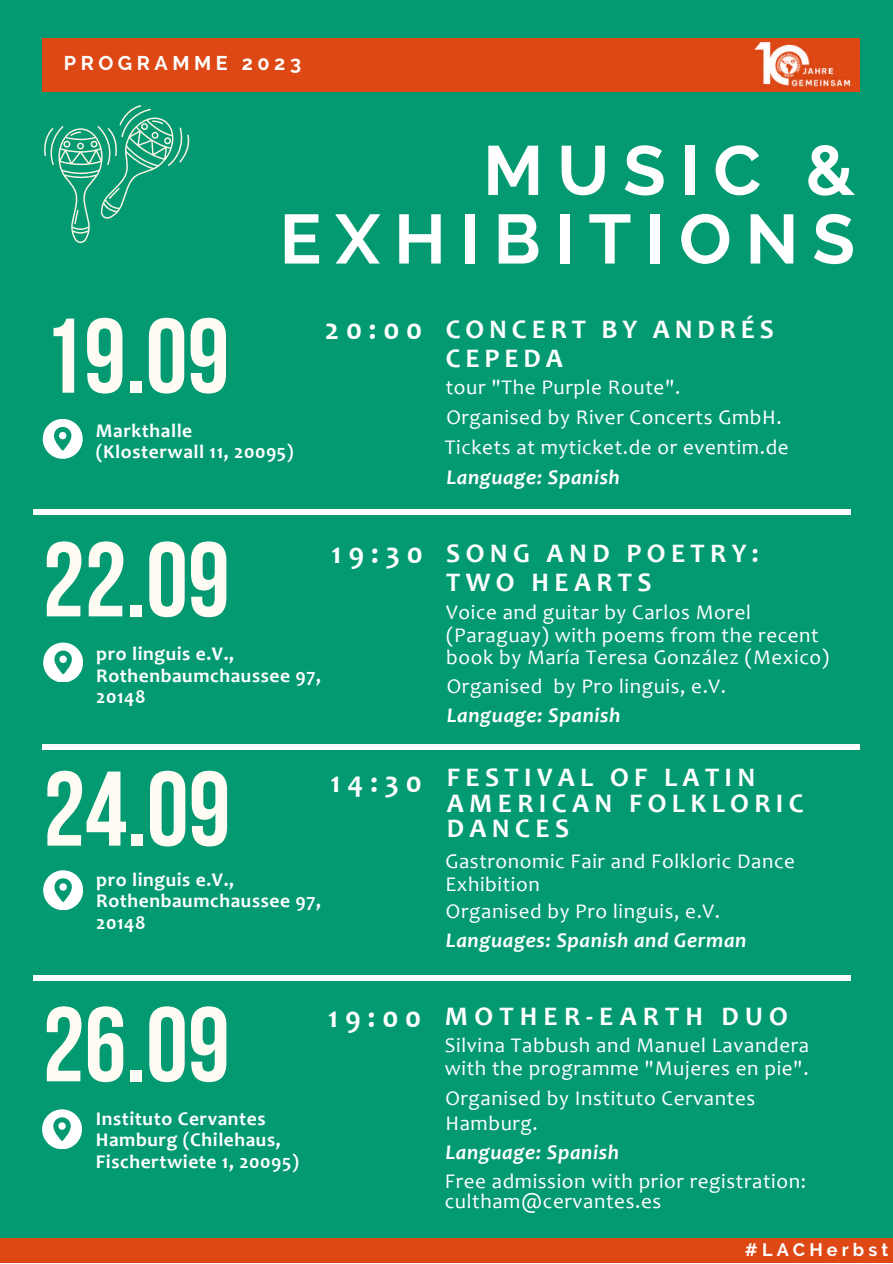
<style>
.page{position:relative;width:893px;height:1264px;background:#fff}
.page>*{position:absolute;margin:0;border:0;box-sizing:border-box;transform-origin:0 0}
.t1{font:700 105.75px "Bebas Neue";color:#fffcf3}
.t2{font:700 69.45px/68.6px "Raleway";letter-spacing:.2em;color:#fff;text-align:right}
.t3{font:700 27px/25.8px "Candara";letter-spacing:.2em;color:#fff;text-align:center}
.t4{font:700 27px/29.2px "Candara";letter-spacing:.18em;color:#fff}
.t5{font:700 27px "Candara";letter-spacing:.23em;color:#fff}
.t6{font:21px/22.5px "Candara";letter-spacing:.03em;color:#fff}
.t7{font:italic 700 21px "Candara";letter-spacing:.03em;color:#fff}
.t8{font:700 19.8px "Raleway";letter-spacing:.23em;color:#fff}
.t9{font:700 19.5px/21.3px "Candara";letter-spacing:.03em;color:#fff}
.t10{font:700 18px "Raleway";letter-spacing:.23em;color:#fff}
.s1{font-size:30px}
</style>
<div class="page">
<div style="left:0;top:0;width:892px;height:1262px;background:#039a72"></div>
<div style="left:42px;top:38px;width:817px;height:54px;background:#dd4814"></div>
<div style="left:43px;top:744px;width:817px;height:6px;background:#fff"></div>
<div style="left:0;top:1238px;width:892px;height:24px;background:#dd4814"></div>
<svg style="left:43px;top:642px;width:40px;height:40px"></svg>
<svg style="left:44px;top:105px;width:145px;height:138px"></svg>
<img style="left:754px;top:42px;width:97px;height:45px">
<div style="left:33px;top:974px;width:817px;height:6px;background:#fff"></div>
<svg style="left:43px;top:870px;width:40px;height:39px"></svg>
<svg style="left:42px;top:1109px;width:39px;height:39px"></svg>
<div style="left:33px;top:509px;width:817px;height:6px;background:#fff"></div>
<svg style="left:43px;top:419px;width:39px;height:39px"></svg>
<p class="t8" style="left:64px;top:52px;width:239px">PROGRAMME 2023</p>
<h2 class="t2" style="left:280px;top:136px;width:576px">MUSIC &amp;<br>EXHIBITIONS</h2>
<h1 class="t1" style="left:42px;top:313px;width:189px">19.09</h1>
<p class="t9" style="left:96px;top:421px;width:199px">Markthalle (Klosterwall 11, 20095)</p>
<p class="t4" style="left:446px;top:317px;width:329px;text-indent:-121px"><span class="s1">20:00</span> CONCERT BY ANDRÉS<br>CEPEDA</p>
<p class="t6" style="left:446px;top:377px;width:236px">tour "The Purple Route".</p>
<p class="t6" style="left:445px;top:404px;width:345px;line-height:30.3px">Organised by River Concerts GmbH.<br>Tickets at myticket.de or eventim.de</p>
<p class="t7" style="left:446px;top:468px;width:175px">Language: Spanish</p>
<h1 class="t1" style="left:43px;top:537px;width:189px">22.09</h1>
<p class="t9" style="left:96px;top:645px;width:226px">pro linguis e.V.,<br>Rothenbaumchaussee 97,<br>20148</p>
<p class="t3" style="left:331px;top:541px;width:428px;line-height:29.2px"><span class="s1">19:30</span> SONG AND POETRY:<br>TWO HEARTS</p>
<p class="t6" style="left:446px;top:603px;width:384px">Voice and guitar by Carlos Morel (Paraguay) with poems from the recent book by María Teresa González (Mexico)</p>
<p class="t7" style="left:446px;top:707px;width:175px">Language: Spanish</p>
<p class="t6" style="left:446px;top:677px;width:281px">Organised by Pro linguis, e.V.</p>
<h1 class="t1" style="left:43px;top:766px;width:189px">24.09</h1>
<p class="t9" style="left:96px;top:870px;width:226px">pro linguis e.V.,<br>Rothenbaumchaussee 97,<br>20148</p>
<p class="t3" style="left:446px;top:766px;width:358px;text-align:left;text-indent:-116px"><span class="s1">14:30</span> FESTIVAL OF LATIN<br>AMERICAN FOLKLORIC<br>DANCES</p>
<p class="t6" style="left:445px;top:852px;width:351px">Gastronomic Fair and Folkloric Dance<br>Exhibition</p>
<p class="t6" style="left:446px;top:901px;width:276px">Organised by Pro linguis, e.V.</p>
<p class="t7" style="left:446px;top:931px;width:302px">Languages: Spanish and German</p>
<h1 class="t1" style="left:43px;top:1001px;width:189px">26.09</h1>
<p class="t9" style="left:96px;top:1109px;width:204px">Instituto Cervantes<br>Hamburg (Chilehaus,<br>Fischertwiete 1, 20095)</p>
<p class="t5" style="left:328px;top:1005px;width:461px"><span class="s1">19:00</span> MOTHER-EARTH DUO</p>
<p class="t6" style="left:445px;top:1036px;width:366px">Silvina Tabbush and Manuel Lavandera with the programme "Mujeres en pie".</p>
<p class="t6" style="left:445px;top:1087px;width:311px;line-height:24.8px">Organised by Instituto Cervantes<br>Hamburg.</p>
<p class="t7" style="left:445px;top:1143px;width:175px">Language: Spanish</p>
<p class="t6" style="left:445px;top:1173px;width:362px;line-height:20.2px">Free admission with prior registration: cultham@cervantes.es</p>
<p class="t10" style="left:744px;top:1238px;width:145px">#LACHerbst</p>
</div>
